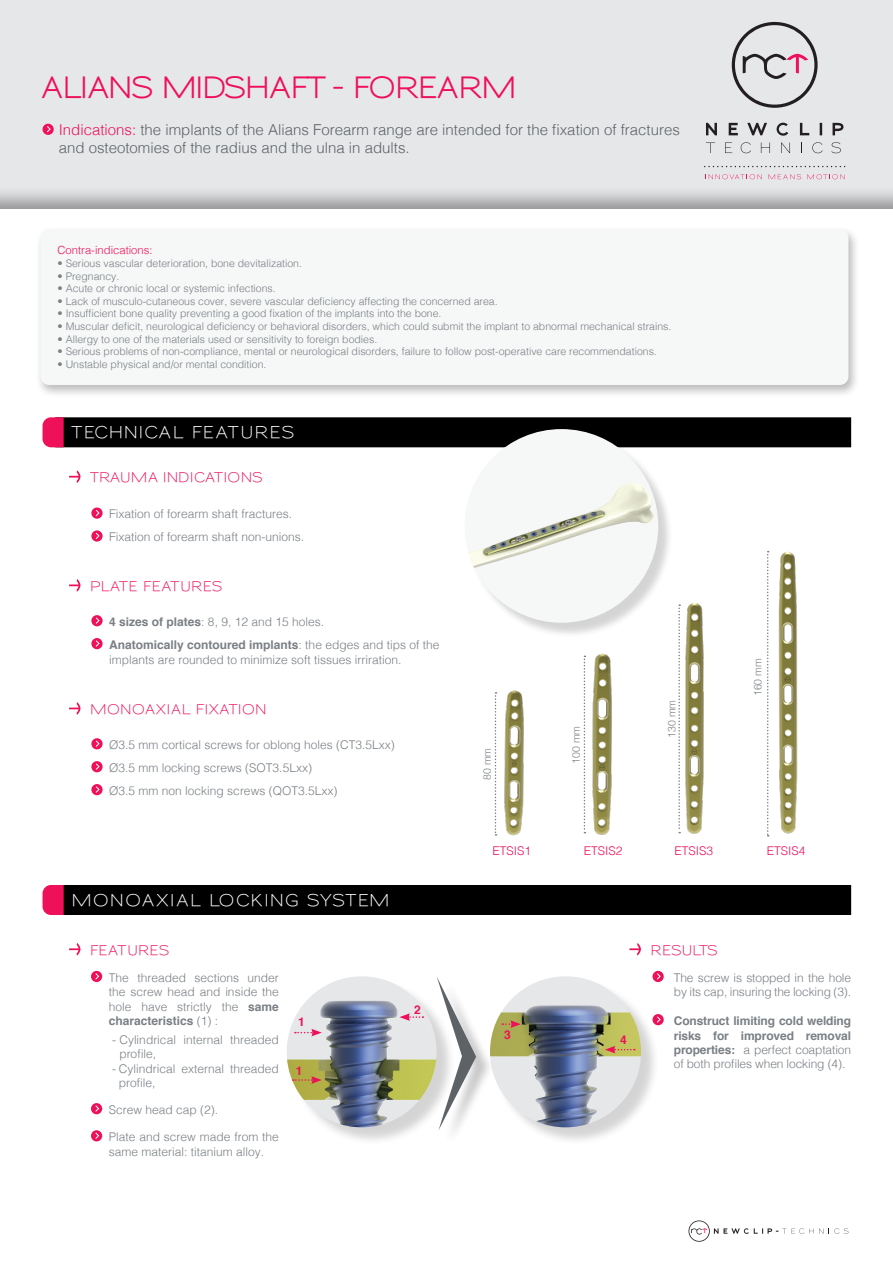
<style>
.page{position:relative;width:893px;height:1263px;background:#fff}
.page>*{position:absolute;margin:0;border:0;box-sizing:border-box;transform-origin:0 0}
.t1{font:700 28.5px "Sansumi";letter-spacing:-.04em;color:#ee1059}
.titre2{font:600 16.5px "Sansumi";letter-spacing:.045em;color:#fff}
.t2{font:300 15px/18px "Helvetica";color:#5d6266}
.t3{font:600 13.5px "Sansumi";letter-spacing:-.005em;color:#ee1059}
.t4{font:600 13.5px "Sansumi";letter-spacing:-.03em;color:#ee1059}
.texte{font:300 12px/14.4px "Helvetica";color:#797f84}
.t5{font:700 12px/14.4px "Helvetica";letter-spacing:-.01em;color:#797f84;text-align:justify}
.t6{font:300 12px "Helvetica";color:#ee1059}
.t7{font:700 12px "Helvetica";color:#ee1059}
.t8{font:300 11.25px "Helvetica";color:#ee1059}
.texte-2{font:300 10.5px "Helvetica";color:#797f84}
.s1{color:#ee1059}
.s2{font-weight:700}
.s3{font-weight:300}
</style>
<div class="page">
<div style="left:0;top:0;width:893px;height:211px;background:#231f20;opacity:.43"></div>
<div style="left:43px;top:124px;width:11px;height:11px;background:#ee1059;border-radius:50%"></div>
<svg style="left:47px;top:126px;width:4px;height:7px"></svg>
<div style="left:35px;top:226px;width:825px;height:172px;background:#231f20;opacity:.3"></div>
<div style="left:41px;top:229px;width:807px;height:156px;background:#f6f7f7;border-radius:9px"></div>
<svg style="left:732px;top:22px;width:86px;height:86px"></svg>
<svg style="left:706px;top:142px;width:9px;height:11px"></svg>
<svg style="left:725px;top:142px;width:7px;height:11px"></svg>
<svg style="left:741px;top:142px;width:10px;height:11px"></svg>
<svg style="left:761px;top:142px;width:9px;height:11px"></svg>
<svg style="left:781px;top:142px;width:9px;height:11px"></svg>
<svg style="left:812px;top:142px;width:11px;height:11px"></svg>
<svg style="left:831px;top:142px;width:10px;height:11px"></svg>
<svg style="left:729px;top:123px;width:9px;height:12px"></svg>
<svg style="left:800px;top:123px;width:9px;height:12px"></svg>
<svg style="left:820px;top:123px;width:2px;height:12px"></svg>
<svg style="left:832px;top:123px;width:11px;height:12px"></svg>
<svg style="left:706px;top:123px;width:11px;height:12px"></svg>
<svg style="left:747px;top:123px;width:20px;height:12px"></svg>
<svg style="left:777px;top:123px;width:11px;height:13px"></svg>
<svg style="left:706px;top:174px;width:56px;height:5px"></svg>
<svg style="left:768px;top:174px;width:33px;height:5px"></svg>
<svg style="left:807px;top:174px;width:38px;height:5px"></svg>
<svg style="left:705px;top:166px;width:141px;height:1px"></svg>
<div style="left:55px;top:417px;width:796px;height:30px;background:#000"></div>
<svg style="left:43px;top:417px;width:21px;height:30px"></svg>
<svg style="left:69px;top:470px;width:11px;height:13px"></svg>
<svg style="left:91px;top:507px;width:12px;height:12px"></svg>
<svg style="left:95px;top:509px;width:5px;height:8px"></svg>
<svg style="left:91px;top:530px;width:12px;height:12px"></svg>
<svg style="left:95px;top:532px;width:5px;height:8px"></svg>
<svg style="left:69px;top:579px;width:11px;height:13px"></svg>
<svg style="left:91px;top:615px;width:12px;height:11px"></svg>
<svg style="left:95px;top:617px;width:5px;height:7px"></svg>
<svg style="left:91px;top:638px;width:12px;height:11px"></svg>
<svg style="left:95px;top:640px;width:5px;height:7px"></svg>
<svg style="left:69px;top:702px;width:11px;height:13px"></svg>
<svg style="left:91px;top:738px;width:12px;height:11px"></svg>
<svg style="left:95px;top:740px;width:5px;height:8px"></svg>
<svg style="left:91px;top:761px;width:12px;height:11px"></svg>
<svg style="left:95px;top:763px;width:5px;height:7px"></svg>
<svg style="left:91px;top:784px;width:12px;height:11px"></svg>
<svg style="left:95px;top:786px;width:5px;height:7px"></svg>
<svg style="left:495px;top:692px;width:1px;height:143px"></svg>
<svg style="left:584px;top:656px;width:1px;height:177px"></svg>
<svg style="left:678px;top:604px;width:2px;height:229px"></svg>
<svg style="left:767px;top:551px;width:2px;height:285px"></svg>
<img style="left:497px;top:690px;width:27px;height:146px">
<div style="left:467px;top:431px;width:206px;height:207px;background:#231f20;opacity:.19"></div>
<img style="left:465px;top:429px;width:193px;height:194px;border-radius:97px">
<img style="left:592px;top:653px;width:20px;height:182px">
<img style="left:685px;top:603px;width:19px;height:231px">
<img style="left:778px;top:552px;width:20px;height:282px">
<div style="left:492px;top:978px;width:168px;height:168px;background:#231f20;opacity:.19"></div>
<img style="left:490px;top:976px;width:151px;height:151px;border-radius:76px">
<svg style="left:69px;top:943px;width:11px;height:13px"></svg>
<svg style="left:629px;top:943px;width:12px;height:13px"></svg>
<div style="left:289px;top:978px;width:166px;height:168px;background:#231f20;opacity:.19"></div>
<div style="left:287px;top:976px;width:150px;height:151px;background:#e6e7e9;border-radius:50%"></div>
<img style="left:287px;top:989px;width:150px;height:138px">
<svg style="left:295px;top:1029px;width:27px;height:7px"></svg>
<svg style="left:293px;top:1076px;width:29px;height:8px"></svg>
<svg style="left:399px;top:1013px;width:24px;height:8px"></svg>
<svg style="left:502px;top:1020px;width:19px;height:8px"></svg>
<svg style="left:605px;top:1046px;width:30px;height:7px"></svg>
<div style="left:440px;top:981px;width:54px;height:166px;background:#231f20;opacity:.25"></div>
<svg style="left:437px;top:977px;width:39px;height:153px"></svg>
<svg style="left:652px;top:971px;width:12px;height:11px"></svg>
<svg style="left:656px;top:972px;width:5px;height:8px"></svg>
<svg style="left:652px;top:1014px;width:12px;height:11px"></svg>
<svg style="left:656px;top:1016px;width:5px;height:7px"></svg>
<div style="left:91px;top:971px;width:11px;height:11px;background:#ee1059;border-radius:50%"></div>
<svg style="left:95px;top:973px;width:5px;height:7px"></svg>
<div style="left:91px;top:1103px;width:11px;height:11px;background:#ee1059;border-radius:50%"></div>
<svg style="left:95px;top:1105px;width:5px;height:7px"></svg>
<div style="left:91px;top:1130px;width:11px;height:11px;background:#ee1059;border-radius:50%"></div>
<svg style="left:95px;top:1132px;width:5px;height:7px"></svg>
<div style="left:55px;top:885px;width:796px;height:30px;background:#000"></div>
<svg style="left:43px;top:885px;width:21px;height:30px"></svg>
<svg style="left:834px;top:1228px;width:14px;height:6px"></svg>
<svg style="left:688px;top:1220px;width:135px;height:22px"></svg>
<p class="t1" style="left:43px;top:72px;width:476px">ALIANS MIDSHAFT - FOREARM</p>
<p class="t2" style="left:59px;top:120px;width:623px"><span class="s1">Indications:</span> the implants of the Alians Forearm range are intended for the fixation of fractures and osteotomies of the radius and the ulna in adults.</p>
<p class="t8" style="left:58px;top:241px;width:97px">Contra-indications:</p>
<p class="texte-2" style="left:58px;top:254px;width:246px">• Serious vascular deterioration, bone devitalization.</p>
<p class="texte-2" style="left:58px;top:267px;width:63px">• Pregnancy.</p>
<p class="texte-2" style="left:58px;top:279px;width:220px">• Acute or chronic local or systemic infections.</p>
<p class="texte-2" style="left:58px;top:292px;width:442px">• Lack of musculo-cutaneous cover, severe vascular deficiency affecting the concerned area.</p>
<p class="texte-2" style="left:58px;top:305px;width:386px">• Insufficient bone quality preventing a good fixation of the implants into the bone.</p>
<p class="texte-2" style="left:58px;top:317px;width:615px">• Muscular deficit, neurological deficiency or behavioral disorders, which could submit the implant to abnormal mechanical strains.</p>
<p class="texte-2" style="left:58px;top:330px;width:321px">• Allergy to one of the materials used or sensitivity to foreign bodies.</p>
<p class="texte-2" style="left:58px;top:343px;width:601px">• Serious problems of non-compliance, mental or neurological disorders, failure to follow post-operative care recommendations.</p>
<p class="texte-2" style="left:58px;top:355px;width:210px">• Unstable physical and/or mental condition.</p>
<p class="titre2" style="left:71px;top:424px;width:225px">TECHNICAL FEATURES</p>
<p class="t3" style="left:90px;top:470px;width:175px">TRAUMA INDICATIONS</p>
<p class="texte" style="left:109px;top:505px;width:184px">Fixation of forearm shaft fractures.</p>
<p class="texte" style="left:109px;top:528px;width:196px">Fixation of forearm shaft non-unions.</p>
<p class="t3" style="left:90px;top:579px;width:134px">PLATE FEATURES</p>
<p class="texte" style="left:109px;top:614px;width:216px"><span class="s2">4 sizes of plates</span>: 8, 9, 12 and 15 holes.</p>
<p class="texte" style="left:109px;top:637px;width:332px"><span class="s2">Anatomically contoured implants</span>: the edges and tips of the implants are rounded to minimize soft tissues irriration.</p>
<p class="t3" style="left:90px;top:702px;width:179px">MONOAXIAL FIXATION</p>
<p class="texte" style="left:109px;top:737px;width:287px">Ø3.5 mm cortical screws for oblong holes (CT3.5Lxx)</p>
<p class="texte" style="left:109px;top:760px;width:204px">Ø3.5 mm locking screws (SOT3.5Lxx)</p>
<p class="texte" style="left:109px;top:783px;width:230px">Ø3.5 mm non locking screws (QOT3.5Lxx)</p>
<p class="texte-2" style="left:478px;top:780px;width:34px;rotate:-90deg">80 mm</p>
<p class="texte-2" style="left:567px;top:764px;width:39px;rotate:-90deg">100 mm</p>
<p class="texte-2" style="left:663px;top:738px;width:39px;rotate:-90deg">130 mm</p>
<p class="texte-2" style="left:749px;top:696px;width:39px;rotate:-90deg">160 mm</p>
<p class="titre2" style="left:71px;top:891px;width:320px">MONOAXIAL LOCKING SYSTEM</p>
<p class="t6" style="left:493px;top:840px;width:40px">ETSIS1</p>
<p class="t6" style="left:584px;top:840px;width:40px">ETSIS2</p>
<p class="t6" style="left:675px;top:840px;width:40px">ETSIS3</p>
<p class="t6" style="left:767px;top:840px;width:40px">ETSIS4</p>
<p class="t3" style="left:90px;top:943px;width:81px">FEATURES</p>
<p class="t4" style="left:650px;top:943px;width:69px">RESULTS</p>
<p class="texte" style="left:109px;top:970px;width:172px;text-align:justify">The threaded sections under the screw head and inside the hole have strictly the <span class="s2">same characteristics</span> (1) :</p>
<p class="texte" style="left:119px;top:1031px;width:161px;text-indent:-7px">- Cylindrical internal threaded profile,</p>
<p class="texte" style="left:119px;top:1060px;width:162px;text-indent:-7px">- Cylindrical external threaded profile,</p>
<p class="texte" style="left:109px;top:1102px;width:111px">Screw head cap (2).</p>
<p class="texte" style="left:109px;top:1129px;width:172px">Plate and screw made from the same material: titanium alloy.</p>
<p class="t7" style="left:298px;top:1012px;width:8px">1</p>
<p class="t7" style="left:296px;top:1061px;width:8px">1</p>
<p class="t7" style="left:414px;top:1000px;width:8px">2</p>
<p class="t7" style="left:504px;top:1024px;width:8px">3</p>
<p class="t7" style="left:620px;top:1030px;width:8px">4</p>
<p class="texte" style="left:674px;top:970px;width:179px">The screw is stopped in the hole by its cap, insuring the locking (3).</p>
<p class="t5" style="left:674px;top:1014px;width:179px">Construct limiting cold welding risks for improved removal properties: <span class="s3">a perfect coaptation of both profiles when locking (4).</span></p>
</div>
